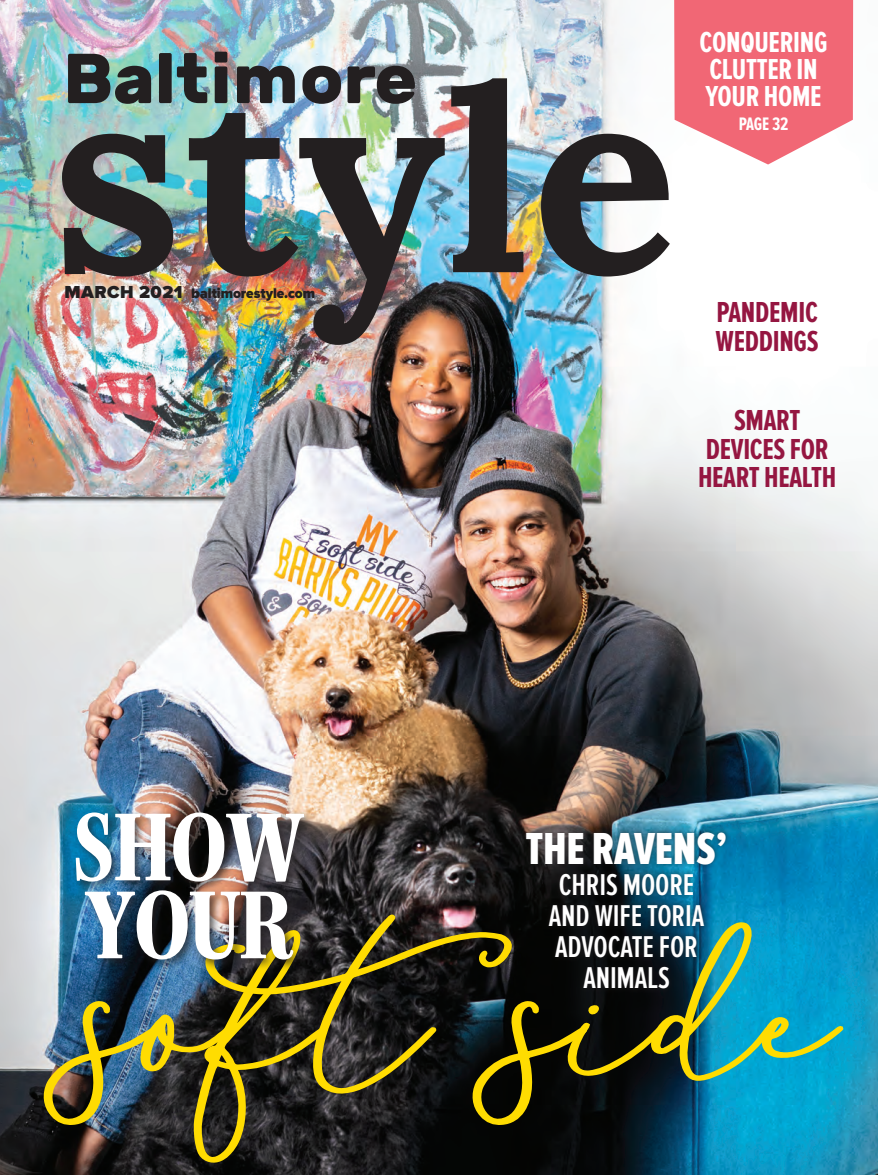
<style>
.page{position:relative;width:878px;height:1175px;background:#fff}
.page>*{position:absolute;margin:0;border:0;box-sizing:border-box;transform-origin:0 0}
.t1{font:328.65px "Beauty";color:#ffdc01}
.t2{font:800 98.55px/77.8px "Mencken Std Narrow";letter-spacing:-.01em;color:#fff}
.t3{font:700 70.5px "Rubik";color:#231f20}
.t4{font:46.5px "Proxima Nova Ex Cn Extrabld";letter-spacing:-.005em;color:#fff}
.t5{font:600 31.2px/31.2px "Proxima Nova Ex Cn";letter-spacing:-.005em;color:#fff;text-align:center}
.t6{font:700 30px/28.5px "Proxima Nova Ex Cn";letter-spacing:-.01em;color:#951641;text-align:center}
.t7{font:700 30px/27px "Proxima Nova Ex Cn";letter-spacing:-.01em;color:#fff}
.t8{font:700 18.75px "Proxima Nova Ex Cn";letter-spacing:-.015em;color:#fff}
.t9{font:900 14.55px "Proxima Nova";letter-spacing:-.005em;color:#231f20}
.s1{font-size:18px}
</style>
<div class="page">
<img style="left:0;top:331px;width:878px;height:843px">
<img style="left:0;top:0;width:854px;height:331px">
<svg style="left:674px;top:0;width:179px;height:164px;background:#f27b87"></svg>
<img style="left:62px;top:78px;width:607px;height:267px">
<img style="left:43px;top:930px;width:285px;height:234px">
<svg style="left:202px;top:911px;width:310px;height:184px;background:#403a1c"></svg>
<svg style="left:472px;top:921px;width:371px;height:205px;background:#22625f"></svg>
<div style="left:72px;top:808px;width:244px;height:163px;background:#231f20;opacity:.75"></div>
<div style="left:520px;top:826px;width:210px;height:168px;background:#231f20;opacity:.7"></div>
<h3 class="t3" style="left:63px;top:37px;width:355px">Baltimore</h3>
<p class="t9" style="left:65px;top:287px;width:252px"><span class="s1">MARCH 2021</span> baltimorestyle.com</p>
<p class="t7" style="left:699px;top:29px;width:130px">CONQUERING<br>CLUTTER IN<br>YOUR HOME</p>
<p class="t8" style="left:738px;top:113px;width:51px">PAGE 32</p>
<p class="t6" style="left:715px;top:299px;width:105px;text-align:left">PANDEMIC<br>WEDDINGS</p>
<p class="t6" style="left:698px;top:407px;width:140px">SMART<br>DEVICES FOR<br>HEART HEALTH</p>
<h2 class="t2" style="left:73px;top:806px;width:233px">SHOW<br>YOUR</h2>
<h3 class="t4" style="left:525px;top:822px;width:203px">THE RAVENS’</h3>
<p class="t5" style="left:549px;top:869px;width:157px">CHRIS MOORE<br>AND WIFE TORIA<br>ADVOCATE FOR<br>ANIMALS</p>
<h1 class="t1" style="left:75px;top:834px;width:754px">softside</h1>
</div>
